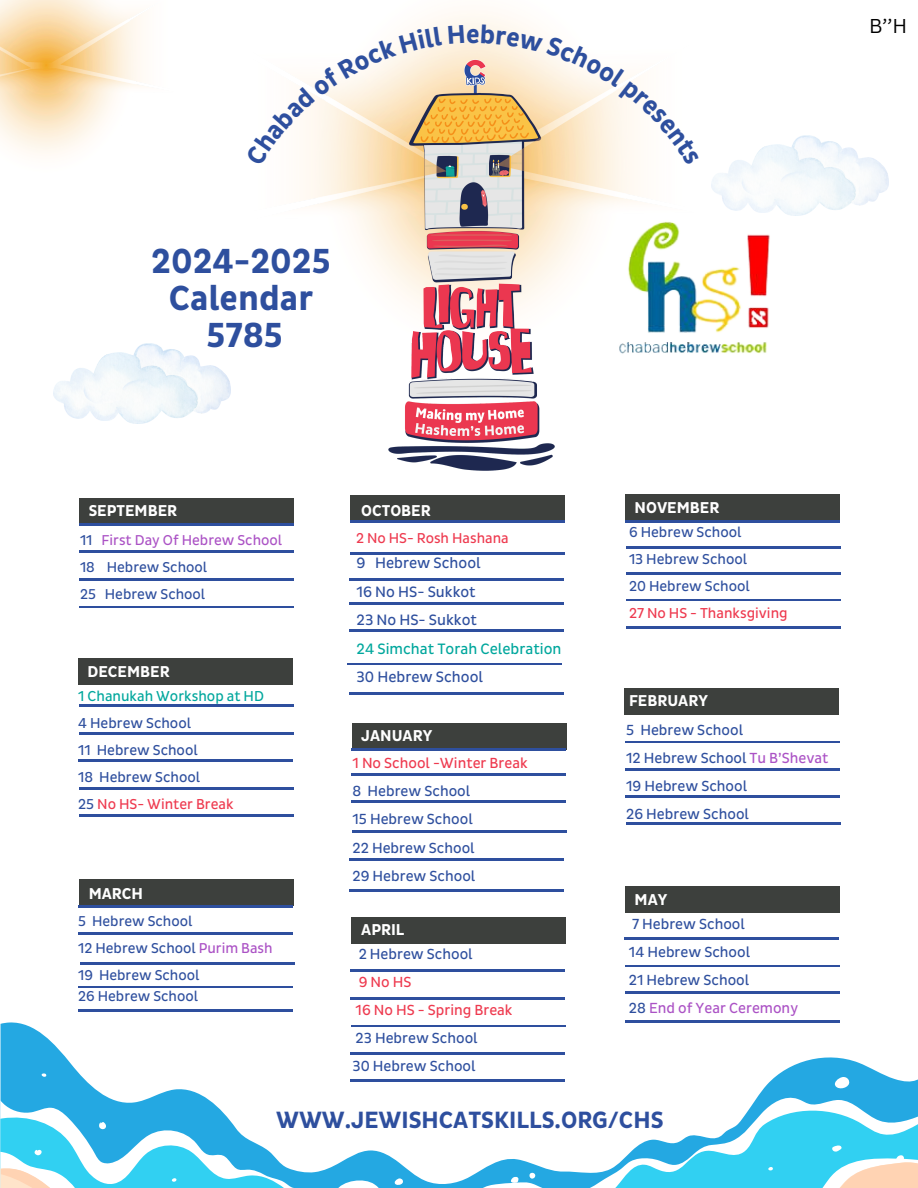
<style>
.page{position:relative;width:918px;height:1188px;background:#fff}
.page>*{position:absolute;margin:0;border:0;box-sizing:border-box;transform-origin:0 0}
.t1{font:700 35.4px/36.8px "Pluto Sans Cond";color:#2e4f9e;text-align:center}
.t2{font:700 26.25px "Pluto Sans Cond";color:#2e4f9e}
.t3{font:700 24px "Pluto Sans Cond";color:#2e4f9e}
.t4{font:19.5px "Canva Sans";color:#000}
.t5{font:700 16.05px "Pluto Sans Cond";color:#fff}
.t6{font:15.3px "Pluto Sans Cond";color:#2e4f9e}
.t7{font:15.3px "Pluto Sans Cond";color:#00a79d}
.t8{font:14.85px/28.2px "Pluto Sans Cond";color:#2e4f9e}
.t9{font:14.85px/28.2px "Pluto Sans Cond";color:#ee3a4f}
.t10{font:14.7px/27px "Pluto Sans Cond";color:#2e4f9e}
.t11{font:14.7px "Pluto Sans Cond";color:#00a79d}
.t12{font:14.7px "Pluto Sans Cond";color:#ee3a4f}
.t13{font:14.55px "Pluto Sans Cond";color:#2e4f9e}
.t14{font:14.55px "Pluto Sans Cond";color:#ab52c5}
.t15{font:14.55px "Pluto Sans Cond";color:#ee3a4f}
.s1{color:#2e4f9e}
.s2{color:#ee3a4f}
.s3{color:#ab52c5}
</style>
<div class="page">
<div style="left:79px;top:498px;width:215px;height:26px;background:#3d403d"></div>
<div style="left:350px;top:495px;width:215px;height:27px;background:#3d403d"></div>
<div style="left:78px;top:658px;width:215px;height:27px;background:#3d403d"></div>
<div style="left:352px;top:724px;width:214px;height:26px;background:#3d403d"></div>
<div style="left:625px;top:495px;width:215px;height:26px;background:#3d403d"></div>
<div style="left:624px;top:688px;width:215px;height:27px;background:#3d403d"></div>
<div style="left:79px;top:879px;width:215px;height:27px;background:#3d403d"></div>
<div style="left:351px;top:917px;width:215px;height:26px;background:#3d403d"></div>
<div style="left:625px;top:887px;width:215px;height:26px;background:#3d403d"></div>
<hr style="left:79px;top:523px;width:215px;height:2px;background:#2e4f9e">
<hr style="left:79px;top:551px;width:215px;height:2px;background:#2e4f9e">
<hr style="left:79px;top:579px;width:215px;height:1px;background:#2e4f9e">
<hr style="left:79px;top:606px;width:215px;height:2px;background:#2e4f9e">
<hr style="left:350px;top:553px;width:215px;height:2px;background:#2e4f9e">
<hr style="left:349px;top:602px;width:215px;height:2px;background:#2e4f9e">
<hr style="left:349px;top:630px;width:215px;height:2px;background:#2e4f9e">
<hr style="left:626px;top:599px;width:215px;height:2px;background:#2e4f9e">
<hr style="left:626px;top:627px;width:215px;height:2px;background:#2e4f9e">
<hr style="left:347px;top:663px;width:214px;height:2px;background:#2e4f9e">
<hr style="left:350px;top:521px;width:215px;height:2px;background:#2e4f9e">
<hr style="left:625px;top:520px;width:215px;height:2px;background:#2e4f9e">
<hr style="left:79px;top:705px;width:214px;height:2px;background:#2e4f9e">
<hr style="left:79px;top:732px;width:214px;height:2px;background:#2e4f9e">
<hr style="left:79px;top:760px;width:214px;height:2px;background:#2e4f9e">
<hr style="left:79px;top:787px;width:215px;height:2px;background:#2e4f9e">
<hr style="left:79px;top:815px;width:214px;height:2px;background:#2e4f9e">
<hr style="left:351px;top:749px;width:215px;height:2px;background:#2e4f9e">
<hr style="left:351px;top:773px;width:215px;height:2px;background:#2e4f9e">
<hr style="left:352px;top:801px;width:214px;height:2px;background:#2e4f9e">
<hr style="left:353px;top:830px;width:214px;height:2px;background:#2e4f9e">
<hr style="left:349px;top:858px;width:215px;height:2px;background:#2e4f9e">
<hr style="left:625px;top:741px;width:215px;height:2px;background:#2e4f9e">
<hr style="left:625px;top:768px;width:215px;height:2px;background:#2e4f9e">
<hr style="left:625px;top:796px;width:215px;height:2px;background:#2e4f9e">
<hr style="left:626px;top:823px;width:215px;height:2px;background:#2e4f9e">
<hr style="left:78px;top:906px;width:215px;height:1px;background:#2e4f9e">
<hr style="left:78px;top:933px;width:215px;height:2px;background:#2e4f9e">
<hr style="left:80px;top:963px;width:215px;height:2px;background:#2e4f9e">
<hr style="left:351px;top:970px;width:214px;height:2px;background:#2e4f9e">
<hr style="left:625px;top:938px;width:214px;height:1px;background:#2e4f9e">
<hr style="left:625px;top:965px;width:215px;height:2px;background:#2e4f9e">
<hr style="left:626px;top:546px;width:215px;height:2px;background:#2e4f9e">
<hr style="left:626px;top:573px;width:215px;height:2px;background:#2e4f9e">
<img style="left:303px;top:12px;width:335px;height:459px">
<hr style="left:349px;top:579px;width:215px;height:1px;background:#2e4f9e">
<svg style="left:0;top:986px;width:840px;height:108px"></svg>
<svg style="left:1px;top:1021px;width:917px;height:73px"></svg>
<svg style="left:0;top:1094px;width:918px;height:12px"></svg>
<svg style="left:0;top:1106px;width:918px;height:39px"></svg>
<svg style="left:99px;top:1122px;width:8px;height:8px"></svg>
<svg style="left:832px;top:1077px;width:20px;height:13px"></svg>
<svg style="left:41px;top:1073px;width:5px;height:5px"></svg>
<svg style="left:0;top:1145px;width:918px;height:43px"></svg>
<img style="left:615px;top:207px;width:155px;height:150px">
<hr style="left:349px;top:693px;width:215px;height:1px;background:#2e4f9e">
<hr style="left:349px;top:889px;width:215px;height:2px;background:#2e4f9e">
<img style="left:0;top:0;width:142px;height:155px">
<img style="left:712px;top:135px;width:176px;height:80px">
<img style="left:54px;top:343px;width:176px;height:80px">
<svg style="left:302px;top:26px;width:140px;height:140px"></svg>
<svg style="left:448px;top:25px;width:16px;height:19px"></svg>
<svg style="left:481px;top:24px;width:157px;height:142px"></svg>
<p class="t2" style="left:466px;top:19px;width:15px">e</p>
<h3 class="t4" style="left:869px;top:12px;width:40px">B’’H</h3>
<p class="t1" style="left:151px;top:244px;width:181px">2024-2025<br>Calendar<br>5785</p>
<p class="t5" style="left:89px;top:501px;width:90px">SEPTEMBER</p>
<h3 class="t14" style="left:80px;top:532px;width:204px"><span class="s1">11</span> First Day Of Hebrew School</h3>
<p class="t13" style="left:80px;top:559px;width:129px">18 Hebrew School</p>
<p class="t13" style="left:80px;top:586px;width:127px">25 Hebrew School</p>
<p class="t5" style="left:88px;top:662px;width:84px">DECEMBER</p>
<p class="t5" style="left:361px;top:501px;width:71px">OCTOBER</p>
<p class="t5" style="left:635px;top:498px;width:86px">NOVEMBER</p>
<p class="t15" style="left:356px;top:530px;width:154px">2 No HS- Rosh Hashana</p>
<h1 class="t6" style="left:357px;top:554px;width:126px">9 Hebrew School</h1>
<p class="t6" style="left:357px;top:582px;width:121px">16 No HS- Sukkot</p>
<h5 class="t6" style="left:357px;top:611px;width:122px">23 No HS- Sukkot</h5>
<p class="t7" style="left:357px;top:640px;width:206px">24 Simchat Torah Celebration</p>
<p class="t6" style="left:357px;top:668px;width:128px">30 Hebrew School</p>
<p class="t10" style="left:629px;top:519px;width:114px">6 Hebrew School</p>
<h5 class="t10" style="left:629px;top:546px;width:120px">13 Hebrew School</h5>
<p class="t10" style="left:629px;top:573px;width:122px">20 Hebrew School</p>
<p class="t12" style="left:629px;top:604px;width:160px">27 No HS - Thanksgiving</p>
<p class="t11" style="left:78px;top:688px;width:187px">1 Chanukah Workshop at HD</p>
<p class="t10" style="left:78px;top:710px;width:157px">4 Hebrew School<br>11 Hebrew School<br>18 Hebrew School<br>25 <span class="s2">No HS- Winter Break</span></p>
<p class="t8" style="left:626px;top:716px;width:204px">5 Hebrew School<br>12 Hebrew School <span class="s3">Tu B’Shevat<br></span>19 Hebrew School<br>26 Hebrew School</p>
<p class="t5" style="left:629px;top:691px;width:80px">FEBRUARY</p>
<p class="t5" style="left:361px;top:726px;width:73px">JANUARY</p>
<p class="t9" style="left:353px;top:750px;width:177px">1 No School -Winter Break</p>
<p class="t8" style="left:353px;top:778px;width:119px">8 Hebrew School</p>
<p class="t8" style="left:353px;top:806px;width:122px">15 Hebrew School</p>
<p class="t8" style="left:353px;top:834px;width:124px">22 Hebrew School</p>
<p class="t8" style="left:353px;top:862px;width:124px">29 Hebrew School</p>
<h4 class="t5" style="left:89px;top:884px;width:56px">MARCH</h4>
<p class="t13" style="left:78px;top:913px;width:116px">5 Hebrew School</p>
<p class="t13" style="left:78px;top:940px;width:196px">12 Hebrew School <span class="s3">Purim Bash</span></p>
<p class="t13" style="left:78px;top:967px;width:123px">19 Hebrew School</p>
<h5 class="t13" style="left:78px;top:988px;width:121px">26 Hebrew School</h5>
<p class="t5" style="left:361px;top:920px;width:45px">APRIL</p>
<p class="t8" style="left:359px;top:940px;width:115px">2 Hebrew School</p>
<p class="t9" style="left:356px;top:968px;width:158px">9NoHS<br>16 No HS - Spring Break</p>
<p class="t8" style="left:353px;top:1025px;width:127px">23 Hebrew School<br>30 Hebrew School</p>
<h5 class="t5" style="left:635px;top:890px;width:34px">MAY</h5>
<p class="t8" style="left:629px;top:910px;width:171px">7 Hebrew School<br>14 Hebrew School<br>21 Hebrew School<br>28 <span class="s3">End of Year Ceremony</span></p>
<p class="t3" style="left:276px;top:1106px;width:389px">WWW.JEWISHCATSKILLS.ORG/CHS</p>
</div>
